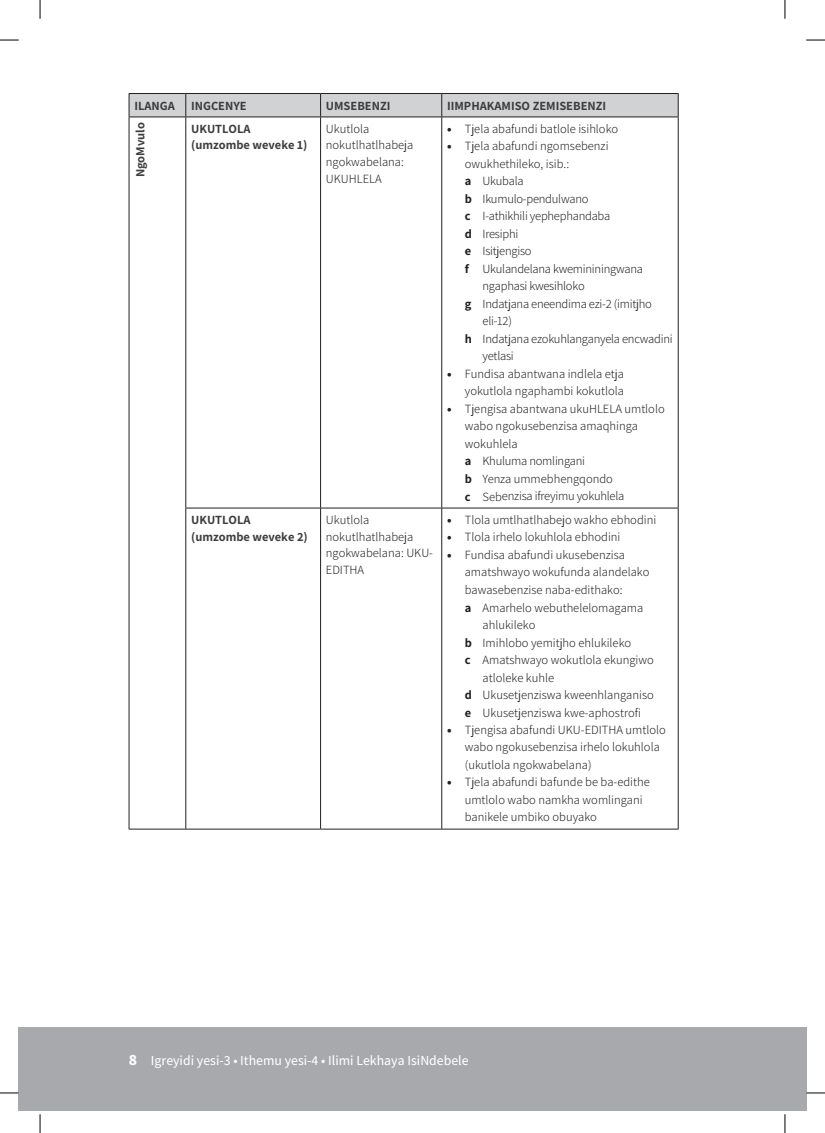
<style>
.page{position:relative;width:825px;height:1133px;background:#fff}
.page>*{position:absolute;margin:0;border:0;box-sizing:border-box;transform-origin:0 0}
.t1{font:500 13.75px "Assistant";color:#fff}
.t2{font:300 12.5px/16.9px "Assistant";color:#231f20}
.t3{font:300 12.5px "Assistant";letter-spacing:-.02em;color:#231f20}
.t4{font:700 12.5px/16.9px "Assistant";color:#3e3e3f}
.s1{font-weight:800}
.s2{font-weight:700}
.s3{font-family:"Noto Sans JP";font-weight:900}
</style>
<div class="page">
<div style="left:784px;top:1027px;width:21px;height:83px;background:#a8a9ad"></div>
<div style="left:19px;top:1027px;width:765px;height:83px;background:#a8a9ad"></div>
<svg style="left:186px;top:118px;width:255px;height:710px"></svg>
<hr style="left:320px;top:117px;width:1px;height:390px;background:#231f20">
<hr style="left:320px;top:508px;width:1px;height:320px;background:#231f20">
<hr style="left:186px;top:828px;width:134px;height:1px;background:#231f20">
<hr style="left:320px;top:828px;width:121px;height:1px;background:#231f20">
<hr style="left:441px;top:828px;width:237px;height:1px;background:#231f20">
<svg style="left:129px;top:93px;width:549px;height:24px;background:#c4c4c6"></svg>
<hr style="left:186px;top:117px;width:134px;height:1px;background:#231f20">
<hr style="left:320px;top:117px;width:121px;height:1px;background:#231f20">
<hr style="left:441px;top:117px;width:237px;height:1px;background:#231f20">
<hr style="left:441px;top:117px;width:1px;height:390px;background:#231f20">
<hr style="left:677px;top:117px;width:1px;height:390px;background:#231f20">
<hr style="left:441px;top:507px;width:237px;height:1px;background:#231f20">
<hr style="left:677px;top:508px;width:1px;height:320px;background:#231f20">
<hr style="left:185px;top:507px;width:135px;height:1px;background:#231f20">
<hr style="left:320px;top:507px;width:121px;height:1px;background:#231f20">
<hr style="left:441px;top:508px;width:1px;height:320px;background:#231f20">
<hr style="left:129px;top:117px;width:57px;height:1px;background:#231f20">
<hr style="left:129px;top:117px;width:1px;height:391px;background:#231f20">
<hr style="left:185px;top:117px;width:1px;height:390px;background:#231f20">
<hr style="left:129px;top:508px;width:1px;height:320px;background:#231f20">
<hr style="left:185px;top:508px;width:1px;height:320px;background:#231f20">
<hr style="left:129px;top:828px;width:57px;height:1px;background:#231f20">
<svg style="left:0;top:39px;width:19px;height:2px"></svg>
<svg style="left:806px;top:39px;width:18px;height:2px"></svg>
<svg style="left:0;top:1092px;width:19px;height:1px"></svg>
<svg style="left:805px;top:1092px;width:19px;height:1px"></svg>
<svg style="left:39px;top:0;width:2px;height:19px"></svg>
<svg style="left:39px;top:1114px;width:2px;height:18px"></svg>
<svg style="left:784px;top:0;width:1px;height:19px"></svg>
<svg style="left:784px;top:1114px;width:1px;height:18px"></svg>
<p class="t4" style="left:134px;top:97px;width:42px">ILANGA</p>
<p class="t4" style="left:191px;top:97px;width:57px">INGCENYE</p>
<p class="t4" style="left:326px;top:97px;width:66px">UMSEBENZI</p>
<p class="t4" style="left:447px;top:97px;width:160px">IIMPHAKAMISO ZEMISEBENZI</p>
<p class="t4" style="left:131px;top:177px;width:57px;rotate:-90deg">NgoMvulo</p>
<p class="t4" style="left:191px;top:119px;width:117px">UKUTLOLA (umzombe weveke 1)</p>
<p class="t2" style="left:326px;top:119px;width:89px">Ukutlola nokutlhatlhabeja ngokwabelana:<br>UKUHLELA</p>
<p class="t2" style="left:447px;top:119px;width:172px"><span class="s1">•</span> Tjela abafundi batlole isihloko</p>
<p class="t2" style="left:447px;top:137px;width:163px"><span class="s1">•</span> Tjela abafundi ngomsebenzi</p>
<p class="t2" style="left:464px;top:154px;width:106px">owukhethileko, isib.:</p>
<p class="t3" style="left:464px;top:172px;width:60px"><span class="s2">a</span> Ukubala</p>
<p class="t3" style="left:464px;top:190px;width:125px"><span class="s2">b</span> Ikumulo-pendulwano</p>
<p class="t3" style="left:464px;top:207px;width:147px"><span class="s2">c</span> I-athikhili yephephandaba</p>
<p class="t3" style="left:464px;top:225px;width:55px"><span class="s2">d</span> Iresiphi</p>
<p class="t3" style="left:464px;top:242px;width:68px"><span class="s2">e</span> Isitjengiso</p>
<p class="t3" style="left:464px;top:260px;width:179px"><span class="s2">f</span> Ukulandelana kwemininingwana</p>
<p class="t3" style="left:482px;top:277px;width:104px">ngaphasi kwesihloko</p>
<p class="t3" style="left:464px;top:295px;width:188px"><span class="s2">g</span> Indatjana eneendima ezi-2 (imitjho</p>
<p class="t2" style="left:482px;top:312px;width:31px">eli-12)</p>
<p class="t3" style="left:464px;top:330px;width:209px"><span class="s2">h</span> Indatjana ezokuhlanganyela encwadini</p>
<p class="t3" style="left:482px;top:347px;width:33px">yetlasi</p>
<p class="t2" style="left:447px;top:364px;width:178px;line-height:17.5px;text-align:right"><span class="s1">•</span> Fundisa abantwana indlela etja yokutlola ngaphambi kokutlola</p>
<p class="t2" style="left:464px;top:399px;width:201px;line-height:17.6px;text-indent:-18px"><span class="s1">•</span> Tjengisa abantwana ukuHLELA umtlolo wabo ngokusebenzisa amaqhinga wokuhlela<br><span class="s2">a</span> Khuluma nomlingani<br><span class="s2">b</span> Yenza ummebhengqondo</p>
<p class="t3" style="left:464px;top:487px;width:161px"><span class="s2">c</span> Sebenzisa ifreyimu yokuhlela</p>
<p class="t4" style="left:191px;top:510px;width:118px">UKUTLOLA (umzombe weveke 2)</p>
<p class="t2" style="left:326px;top:510px;width:109px">Ukutlola nokutlhatlhabeja ngokwabelana: UKU-<br>EDITHA</p>
<p class="t2" style="left:447px;top:510px;width:211px"><span class="s1">•</span> Tlola umtlhatlhabejo wakho ebhodini</p>
<p class="t2" style="left:447px;top:528px;width:175px"><span class="s1">•</span> Tlola irhelo lokuhlola ebhodini</p>
<p class="t2" style="left:447px;top:545px;width:179px"><span class="s1">•</span> Fundisa abafundi ukusebenzisa</p>
<p class="t2" style="left:464px;top:563px;width:186px">amatshwayo wokufunda alandelako</p>
<p class="t2" style="left:464px;top:580px;width:159px">bawasebenzise naba-edithako:</p>
<p class="t2" style="left:464px;top:598px;width:180px"><span class="s2">a</span> Amarhelo webuthelelomagama</p>
<p class="t2" style="left:482px;top:616px;width:54px">ahlukileko</p>
<p class="t2" style="left:464px;top:633px;width:168px"><span class="s2">b</span> Imihlobo yemitjho ehlukileko</p>
<p class="t2" style="left:464px;top:651px;width:190px"><span class="s2">c</span> Amatshwayo wokutlola ekungiwo</p>
<p class="t2" style="left:482px;top:668px;width:73px">atloleke kuhle</p>
<p class="t2" style="left:464px;top:686px;width:190px"><span class="s2">d</span> Ukusetjenziswa kweenhlanganiso</p>
<p class="t2" style="left:464px;top:703px;width:178px"><span class="s2">e</span> Ukusetjenziswa kwe-aphostrofi</p>
<p class="t2" style="left:464px;top:720px;width:202px;line-height:17.5px;text-indent:-18px"><span class="s1">•</span> Tjengisa abafundi UKU-EDITHA umtlolo wabo ngokusebenzisa irhelo lokuhlola (ukutlola ngokwabelana)</p>
<p class="t2" style="left:464px;top:772px;width:186px;line-height:17.5px;text-indent:-18px"><span class="s1">•</span> Tjela abafundi bafunde be ba-edithe umtlolo wabo namkha womlingani banikele umbiko obuyako</p>
<p class="t1" style="left:129px;top:1050px;width:341px"><span class="s3">8</span> Igreyidi yesi-3 • Ithemu yesi-4 • Ilimi Lekhaya IsiNdebele</p>
</div>
